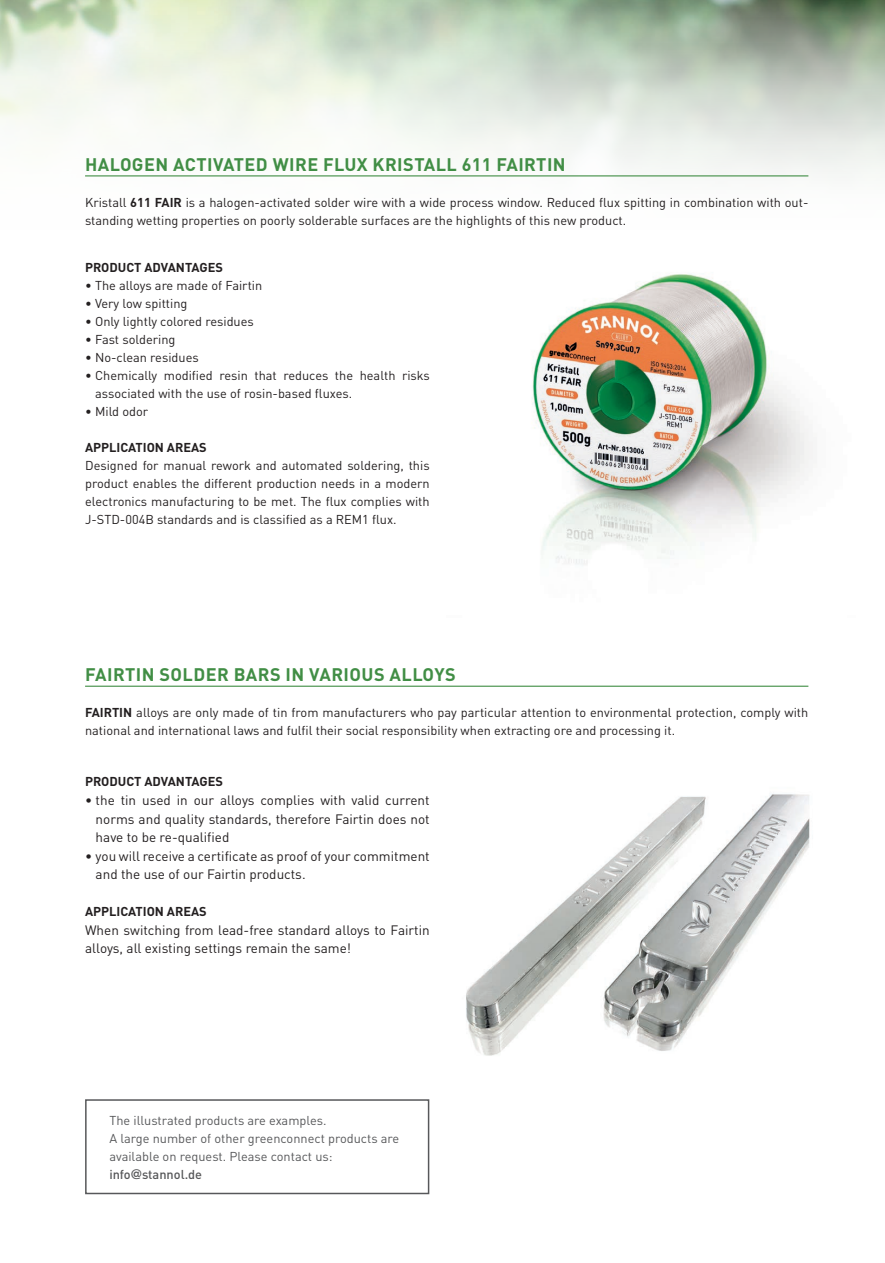
<style>
.page{position:relative;width:885px;height:1263px;background:#fff}
.page>*{position:absolute;margin:0;border:0;box-sizing:border-box;transform-origin:0 0}
.t1{font:700 18px "DINOT";letter-spacing:.025em;color:#418e45}
.t2{font:13.5px/18.6px "DINOT";color:#231f20}
.t3{font:12.75px/18px "DINOT";color:#231f20}
.t4{font:12.75px/18px "DINOT";color:#57585a}
.t5{font:700 12.75px "DINOT";color:#231f20}
.s1{font-weight:700}
.s2{font-weight:500}
.s3{font-family:"Futura";font-weight:500}
</style>
<div class="page">
<img style="left:0;top:0;width:884px;height:177px">
<img style="left:466px;top:794px;width:344px;height:262px">
<div style="left:85px;top:1099px;width:344px;height:95px;border:2px solid #57585a"></div>
<img style="left:532px;top:274px;width:281px;height:291px">
<hr style="left:85px;top:175px;width:723px;height:1px;background:#418e45">
<hr style="left:85px;top:686px;width:723px;height:1px;background:#418e45">
<h1 class="t1" style="left:85px;top:153px;width:482px">HALOGEN ACTIVATED WIRE FLUX KRISTALL 611 FAIRTIN</h1>
<p class="t3" style="left:85px;top:193px;width:724px">Kristall <span class="s1">611 FAIR</span> is a halogen-activated solder wire with a wide process window. Reduced flux spitting in combination with out&shy;standing wetting properties on poorly solderable surfaces are the highlights of this new product.</p>
<p class="t5" style="left:85px;top:259px;width:139px">PRODUCT ADVANTAGES</p>
<p class="t3" style="left:85px;top:276px;width:179px">• The alloys are made of Fairtin</p>
<p class="t3" style="left:85px;top:294px;width:104px">• Very low spitting</p>
<p class="t3" style="left:85px;top:312px;width:170px">• Only lightly colored residues</p>
<p class="t3" style="left:85px;top:330px;width:92px">• Fast soldering</p>
<p class="t3" style="left:85px;top:348px;width:115px">• No-clean residues</p>
<p class="t3" style="left:95px;top:366px;width:336px;text-indent:-10px">• Chemically modified resin that reduces the health risks associated with the use of rosin-based fluxes.</p>
<p class="t3" style="left:85px;top:402px;width:65px">• Mild odor</p>
<p class="t5" style="left:85px;top:439px;width:123px">APPLICATION AREAS</p>
<p class="t3" style="left:85px;top:456px;width:346px;text-align:justify">Designed for manual rework and automated soldering, this product enables the different production needs in a modern electronics manufacturing to be met. The flux complies with J-STD-004B standards and is classified as a REM1 flux.</p>
<h1 class="t1" style="left:85px;top:663px;width:372px">FAIRTIN SOLDER BARS IN VARIOUS ALLOYS</h1>
<p class="t3" style="left:85px;top:703px;width:724px"><span class="s1">FAIRTIN</span> alloys are only made of tin from manufacturers who pay particular attention to environmental protection, comply with national and international laws and fulfil their social responsibility when extracting ore and processing it.</p>
<p class="t5" style="left:85px;top:773px;width:139px">PRODUCT ADVANTAGES</p>
<p class="t2" style="left:96px;top:790px;width:335px;text-align:justify;text-indent:-11px">• the tin used in our alloys complies with valid current norms and quality standards, therefore Fairtin does not have to be re-qualified</p>
<p class="t2" style="left:96px;top:846px;width:335px;text-indent:-11px">• you will receive a certificate as proof of your commitment and the use of our Fairtin products.</p>
<p class="t5" style="left:85px;top:903px;width:123px">APPLICATION AREAS</p>
<p class="t2" style="left:85px;top:920px;width:346px">When switching from lead-free standard alloys to Fairtin alloys, all existing settings remain the same!</p>
<p class="t4" style="left:109px;top:1111px;width:291px">The illustrated products are examples.<br>A large number of other greenconnect products are available on request. Please contact us: <span class="s2">info</span><span class="s3">@</span><span class="s2">stannol.de</span></p>
</div>
